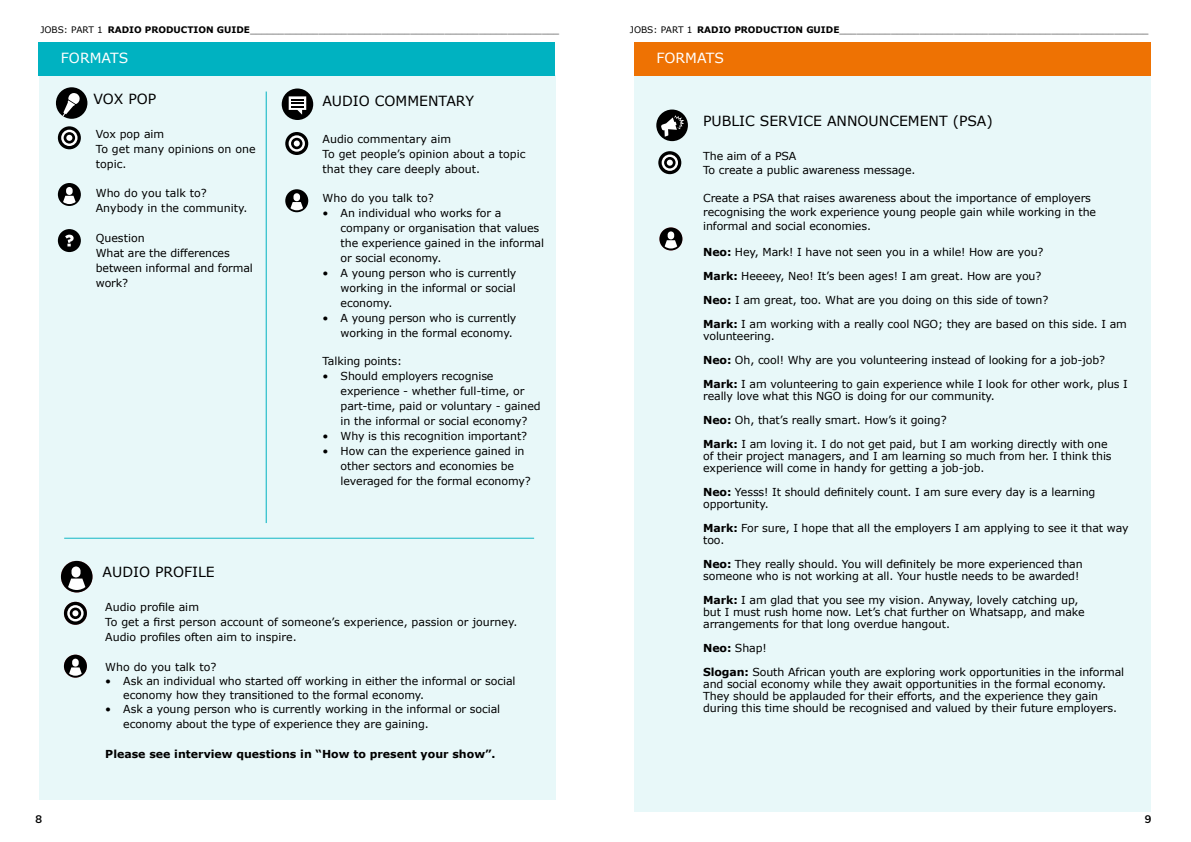
<style>
.page{position:relative;width:1191px;height:842px;background:#fff}
.page>*{position:absolute;margin:0;border:0;box-sizing:border-box;transform-origin:0 0}
.t1{font:14px "Verdana";color:#000}
.t2{font:14px "Verdana";color:#fff}
.t3{font:11px/15px "Verdana";letter-spacing:-.01em;color:#000}
.t4{font:700 11px "Verdana";color:#000}
.t5{font:700 11px "Muli";color:#000}
.t6{font:9px "Verdana";color:#000}
.s1{font-weight:700}
</style>
<div class="page">
<div style="left:39px;top:75px;width:516px;height:724px;background:#e8f8f9"></div>
<hr style="left:64px;top:538px;width:470px;height:1px;background:#12b7c5">
<hr style="left:266px;top:92px;width:1px;height:431px;background:#00b2c1">
<div style="left:56px;top:87px;width:31px;height:32px;background:#000;border-radius:50%"></div>
<svg style="left:63px;top:93px;width:17px;height:23px"></svg>
<svg style="left:58px;top:126px;width:23px;height:23px"></svg>
<svg style="left:61px;top:130px;width:17px;height:16px"></svg>
<svg style="left:64px;top:132px;width:11px;height:12px"></svg>
<svg style="left:66px;top:135px;width:6px;height:6px"></svg>
<svg style="left:285px;top:132px;width:23px;height:23px"></svg>
<svg style="left:288px;top:135px;width:17px;height:17px"></svg>
<svg style="left:291px;top:138px;width:11px;height:11px"></svg>
<div style="left:294px;top:140px;width:6px;height:7px;background:#fff;border-radius:50%"></div>
<svg style="left:58px;top:183px;width:23px;height:23px"></svg>
<svg style="left:63px;top:196px;width:13px;height:8px"></svg>
<div style="left:66px;top:187px;width:7px;height:8px;background:#fff;border-radius:3px"></div>
<div style="left:285px;top:189px;width:23px;height:23px;background:#000;border-radius:50%"></div>
<svg style="left:290px;top:202px;width:13px;height:8px"></svg>
<div style="left:293px;top:193px;width:7px;height:8px;background:#fff;border-radius:3px"></div>
<div style="left:58px;top:229px;width:23px;height:23px;background:#000;border-radius:50%"></div>
<svg style="left:65px;top:235px;width:9px;height:11px"></svg>
<div style="left:282px;top:89px;width:31px;height:31px;background:#000;border-radius:50%"></div>
<svg style="left:289px;top:96px;width:17px;height:19px"></svg>
<div style="left:38px;top:42px;width:517px;height:33px;background:#00b2c1"></div>
<svg style="left:64px;top:602px;width:23px;height:23px"></svg>
<svg style="left:67px;top:605px;width:17px;height:16px"></svg>
<div style="left:70px;top:608px;width:11px;height:11px;background:#000;border-radius:50%"></div>
<svg style="left:72px;top:610px;width:6px;height:6px"></svg>
<div style="left:64px;top:655px;width:23px;height:23px;background:#000;border-radius:50%"></div>
<svg style="left:69px;top:667px;width:13px;height:9px"></svg>
<div style="left:72px;top:659px;width:7px;height:8px;background:#fff;border-radius:3px"></div>
<div style="left:61px;top:561px;width:32px;height:31px;background:#000;border-radius:50%"></div>
<svg style="left:68px;top:579px;width:17px;height:11px"></svg>
<div style="left:71px;top:566px;width:10px;height:11px;background:#fff;border-radius:5px"></div>
<div style="left:634px;top:75px;width:516px;height:736px;background:#e8f8f9"></div>
<div style="left:634px;top:42px;width:516px;height:33px;background:#ee7203"></div>
<div style="left:656px;top:110px;width:32px;height:31px;background:#000;border-radius:50%"></div>
<svg style="left:661px;top:115px;width:23px;height:22px"></svg>
<svg style="left:658px;top:151px;width:23px;height:23px"></svg>
<svg style="left:661px;top:154px;width:17px;height:17px"></svg>
<svg style="left:664px;top:157px;width:11px;height:11px"></svg>
<svg style="left:667px;top:160px;width:6px;height:6px"></svg>
<svg style="left:659px;top:227px;width:23px;height:23px"></svg>
<svg style="left:664px;top:240px;width:13px;height:8px"></svg>
<div style="left:667px;top:231px;width:7px;height:8px;background:#fff;border-radius:3px"></div>
<p class="t6" style="left:40px;top:24px;width:520px">JOBS: PART 1 <span class="s1">RADIO PRODUCTION GUIDE</span>______________________________________________________</p>
<p class="t2" style="left:61px;top:49px;width:69px">FORMATS</p>
<p class="t1" style="left:93px;top:90px;width:64px">VOX POP</p>
<p class="t1" style="left:322px;top:92px;width:153px">AUDIO COMMENTARY</p>
<p class="t3" style="left:96px;top:127px;width:161px">Vox pop aim<br>To get many opinions on one topic.</p>
<p class="t3" style="left:96px;top:186px;width:153px">Who do you talk to?<br>Anybody in the community.</p>
<p class="t3" style="left:96px;top:230px;width:159px">Question<br>What are the differences between informal and formal work?</p>
<p class="t1" style="left:103px;top:563px;width:114px">AUDIO PROFILE</p>
<p class="t3" style="left:322px;top:131px;width:204px">Audio commentary aim<br>To get people’s opinion about a topic that they care deeply about.</p>
<p class="t3" style="left:322px;top:190px;width:113px">Who do you talk to?</p>
<p class="t3" style="left:340px;top:205px;width:205px;text-indent:-18px">• An individual who works for a company or organisation that values the experience gained in the informal or social economy.</p>
<p class="t3" style="left:340px;top:265px;width:177px;text-align:justify;text-indent:-18px">• A young person who is currently working in the informal or social economy.</p>
<p class="t3" style="left:340px;top:310px;width:177px;text-indent:-18px">• A young person who is currently working in the formal economy.</p>
<p class="t3" style="left:322px;top:353px;width:81px">Talking points:</p>
<p class="t3" style="left:340px;top:368px;width:202px;text-indent:-18px">• Should employers recognise experience - whether full-time, or part-time, paid or voluntary - gained in the informal or social economy?</p>
<p class="t3" style="left:322px;top:428px;width:206px">• Why is this recognition important?</p>
<p class="t3" style="left:340px;top:443px;width:192px;text-indent:-18px">• How can the experience gained in other sectors and economies be leveraged for the formal economy?</p>
<p class="t3" style="left:105px;top:600px;width:414px">Audio profile aim<br>To get a first person account of someone’s experience, passion or journey.<br>Audio profiles often aim to inspire.</p>
<p class="t3" style="left:105px;top:660px;width:113px">Who do you talk to?</p>
<p class="t3" style="left:123px;top:674px;width:394px;line-height:14px;text-indent:-18px">• Ask an individual who started off working in either the informal or social economy how they transitioned to the formal economy.</p>
<p class="t3" style="left:123px;top:702px;width:378px;text-indent:-18px">• Ask a young person who is currently working in the informal or social economy about the type of experience they are gaining.</p>
<p class="t4" style="left:105px;top:747px;width:392px">Please see interview questions in “How to present your show”.</p>
<p class="t6" style="left:630px;top:24px;width:520px">JOBS: PART 1 <span class="s1">RADIO PRODUCTION GUIDE</span>______________________________________________________</p>
<p class="t2" style="left:656px;top:49px;width:69px">FORMATS</p>
<p class="t1" style="left:703px;top:112px;width:291px">PUBLIC SERVICE ANNOUNCEMENT (PSA)</p>
<p class="t3" style="left:703px;top:149px;width:214px;line-height:14px">The aim of a PSA<br>To create a public awareness message.</p>
<p class="t3" style="left:703px;top:191px;width:394px;line-height:14px">Create a PSA that raises awareness about the importance of employers recognising the work experience young people gain while working in the informal and social economies.</p>
<p class="t3" style="left:703px;top:240px;width:425px;line-height:24px"><span class="s1">Neo:</span> Hey, Mark! I have not seen you in a while! How are you?<br><span class="s1">Mark:</span> Heeeey, Neo! It’s been ages! I am great. How are you?<br><span class="s1">Neo:</span> I am great, too. What are you doing on this side of town?<br><span class="s1">Mark:</span> I am working with a really cool NGO; they are based on this side. I am</p>
<p class="t3" style="left:703px;top:324px;width:426px;line-height:24px">volunteering.<br><span class="s1">Neo:</span> Oh, cool! Why are you volunteering instead of looking for a job-job?<br><span class="s1">Mark:</span> I am volunteering to gain experience while I look for other work, plus I</p>
<p class="t3" style="left:703px;top:384px;width:406px;line-height:24px">really love what this NGO is doing for our community.<br><span class="s1">Neo:</span> Oh, that’s really smart. How’s it going?<br><span class="s1">Mark:</span> I am loving it. I do not get paid, but I am working directly with one</p>
<p class="t3" style="left:703px;top:450px;width:410px;line-height:12px">of their project managers, and I am learning so much from her. I think this experience will come in handy for getting a job-job.</p>
<p class="t3" style="left:703px;top:486px;width:394px;line-height:12px"><span class="s1">Neo:</span> Yesss! It should definitely count. I am sure every day is a learning opportunity.</p>
<p class="t3" style="left:703px;top:522px;width:427px;line-height:12px"><span class="s1">Mark:</span> For sure, I hope that all the employers I am applying to see it that way too.</p>
<p class="t3" style="left:703px;top:558px;width:381px;line-height:12px"><span class="s1">Neo:</span> They really should. You will definitely be more experienced than someone who is not working at all. Your hustle needs to be awarded!</p>
<p class="t3" style="left:703px;top:594px;width:383px;line-height:12px"><span class="s1">Mark:</span> I am glad that you see my vision. Anyway, lovely catching up, but I must rush home now. Let’s chat further on Whatsapp, and make arrangements for that long overdue hangout.</p>
<p class="t3" style="left:703px;top:636px;width:422px;line-height:24px"><span class="s1">Neo:</span> Shap!<br><span class="s1">Slogan:</span> South African youth are exploring work opportunities in the informal</p>
<p class="t3" style="left:703px;top:678px;width:415px;line-height:12px">and social economy while they await opportunities in the formal economy.<br>They should be applauded for their efforts, and the experience they gain during this time should be recognised and valued by their future employers.</p>
<p class="t5" style="left:35px;top:810px;width:8px">8</p>
<p class="t5" style="left:1144px;top:810px;width:8px">9</p>
</div>
